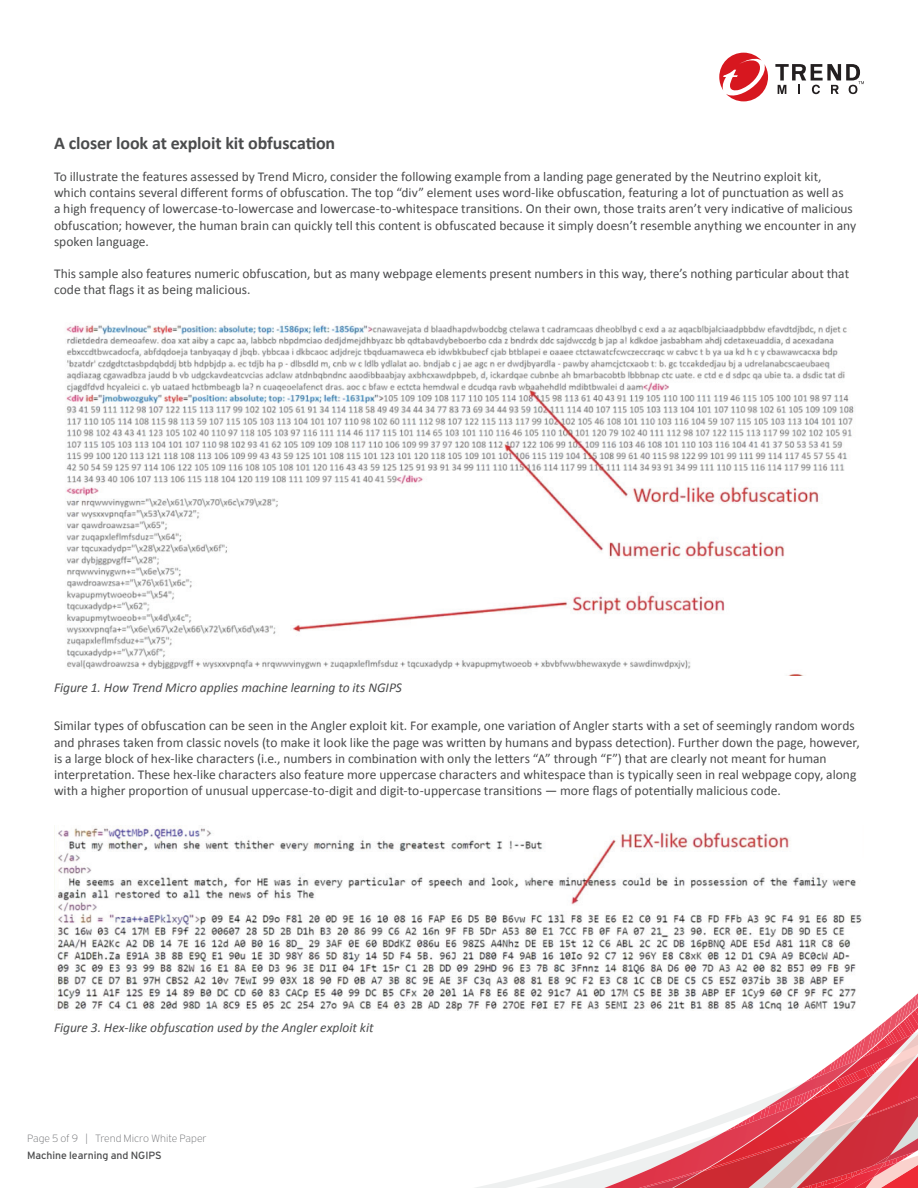
<style>
.page{position:relative;width:918px;height:1188px;background:#fff}
.page>*{position:absolute;margin:0;border:0;box-sizing:border-box;transform-origin:0 0}
.t1{font:700 18px "Calibri";letter-spacing:-.01em;color:#4b4c4d}
.t2{font:13.5px/16.2px "Calibri";color:#4b4c4d}
.t3{font:italic 13.5px "Calibri";color:#4b4c4d}
.t4{font:200 10.5px "Interstate";letter-spacing:-.01em;color:#6c6d70}
.t5{font:10.5px "Interstate";letter-spacing:-.005em;color:#4b4c4d}
</style>
<div class="page">
<svg style="left:476px;top:993px;width:442px;height:195px"></svg>
<img style="left:874px;top:1162px;width:25px;height:15px">
<img style="left:834px;top:1168px;width:47px;height:20px">
<svg style="left:775px;top:64px;width:89px;height:30px"></svg>
<svg style="left:719px;top:53px;width:49px;height:48px"></svg>
<img style="left:66px;top:323px;width:788px;height:353px">
<img style="left:54px;top:825px;width:810px;height:185px">
<h1 class="t1" style="left:54px;top:131px;width:283px">A closer look at exploit kit obfuscation</h1>
<p class="t2" style="left:54px;top:168px;width:804px">To illustrate the features assessed by Trend Micro, consider the following example from a landing page generated by the Neutrino exploit kit, which contains several different forms of obfuscation. The top “div” element uses word-like obfuscation, featuring a lot of punctuation as well as<br>a high frequency of lowercase-to-lowercase and lowercase-to-whitespace transitions. On their own, those traits aren’t very indicative of malicious obfuscation; however, the human brain can quickly tell this content is obfuscated because it simply doesn’t resemble anything we encounter in any spoken language.</p>
<p class="t2" style="left:54px;top:266px;width:797px">This sample also features numeric obfuscation, but as many webpage elements present numbers in this way, there’s nothing particular about that code that flags it as being malicious.</p>
<p class="t3" style="left:54px;top:678px;width:350px">Figure 1. How Trend Micro applies machine learning to its NGIPS</p>
<p class="t2" style="left:54px;top:718px;width:807px">Similar types of obfuscation can be seen in the Angler exploit kit. For example, one variation of Angler starts with a set of seemingly random words and phrases taken from classic novels (to make it look like the page was written by humans and bypass detection). Further down the page, however, is a large block of hex-like characters (i.e., numbers in combination with only the letters “A” through “F”) that are clearly not meant for human interpretation. These hex-like characters also feature more uppercase characters and whitespace than is typically seen in real webpage copy, along with a higher proportion of unusual uppercase-to-digit and digit-to-uppercase transitions — more flags of potentially malicious code.</p>
<p class="t3" style="left:54px;top:1019px;width:321px">Figure 3. Hex-like obfuscation used by the Angler exploit kit</p>
<p class="t4" style="left:27px;top:1132px;width:181px">Page 5 of 9 | Trend Micro White Paper</p>
<p class="t5" style="left:27px;top:1149px;width:136px">Machine learning and NGIPS</p>
</div>
